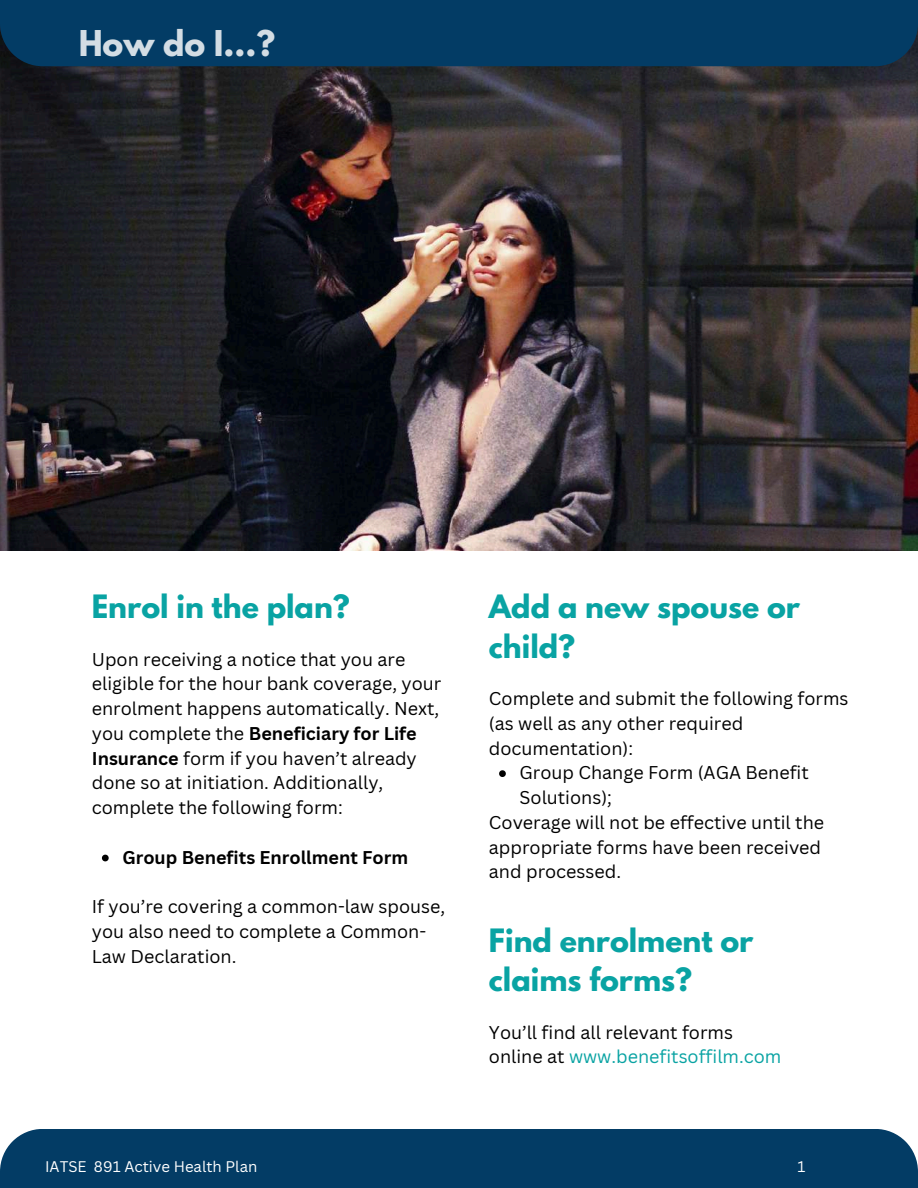
<style>
.page{position:relative;width:918px;height:1188px;background:#fff}
.page>*{position:absolute;margin:0;border:0;box-sizing:border-box;transform-origin:0 0}
.t1{font:700 31.5px "League Spartan";color:#fff}
.t2{font:700 28.5px/39.3px "League Spartan";color:#09a3a3}
.t3{font:18px/24.8px "Canva Sans";color:#000}
.t4{font:700 18px "Canva Sans";color:#000}
.t5{font:15px "Canva Sans";color:#fff}
.s1{font-weight:700}
.s2{color:#09a3a3}
</style>
<div class="page">
<img style="left:0;top:66px;width:918px;height:484px">
<div style="left:0;top:1129px;width:918px;height:59px;background:#033c65"></div>
<div style="left:0;top:0;width:918px;height:66px;background:#033c65"></div>
<svg style="left:102px;top:855px;width:7px;height:6px"></svg>
<svg style="left:499px;top:770px;width:7px;height:7px"></svg>
<h1 class="t1" style="left:79px;top:28px;width:198px">How do I…?</h1>
<h2 class="t2" style="left:92px;top:591px;width:260px">Enrol in the plan?</h2>
<p class="t3" style="left:92px;top:646px;width:351px">Upon receiving a notice that you are eligible for the hour bank coverage, your enrolment happens automatically. Next, you complete the <span class="s1">Beneficiary for Life Insurance</span> form if you haven’t already done so at initiation. Additionally, complete the following form:</p>
<p class="t4" style="left:122px;top:844px;width:287px">Group Benefits Enrollment Form</p>
<p class="t3" style="left:92px;top:894px;width:355px">If you’re covering a common-law spouse, you also need to complete a Common-<br>Law Declaration.</p>
<h2 class="t2" style="left:489px;top:591px;width:313px">Add a new spouse or child?</h2>
<p class="t3" style="left:489px;top:686px;width:361px">Complete and submit the following forms</p>
<p class="t3" style="left:489px;top:710px;width:256px">(as well as any other required</p>
<p class="t3" style="left:489px;top:735px;width:146px">documentation):</p>
<p class="t3" style="left:520px;top:760px;width:291px">Group Change Form (AGA Benefit</p>
<p class="t3" style="left:520px;top:785px;width:94px">Solutions);</p>
<p class="t3" style="left:489px;top:809px;width:337px">Coverage will not be effective until the</p>
<p class="t3" style="left:489px;top:834px;width:334px">appropriate forms have been received</p>
<p class="t3" style="left:489px;top:859px;width:134px">and processed.</p>
<h2 class="t2" style="left:489px;top:924px;width:266px">Find enrolment or claims forms?</h2>
<p class="t3" style="left:489px;top:1019px;width:294px">You’ll find all relevant forms online at <span class="s2">www.benefitsoffilm.com</span></p>
<p class="t5" style="left:45px;top:1156px;width:214px">IATSE 891 Active Health Plan</p>
<p class="t5" style="left:798px;top:1156px;width:9px">1</p>
</div>
